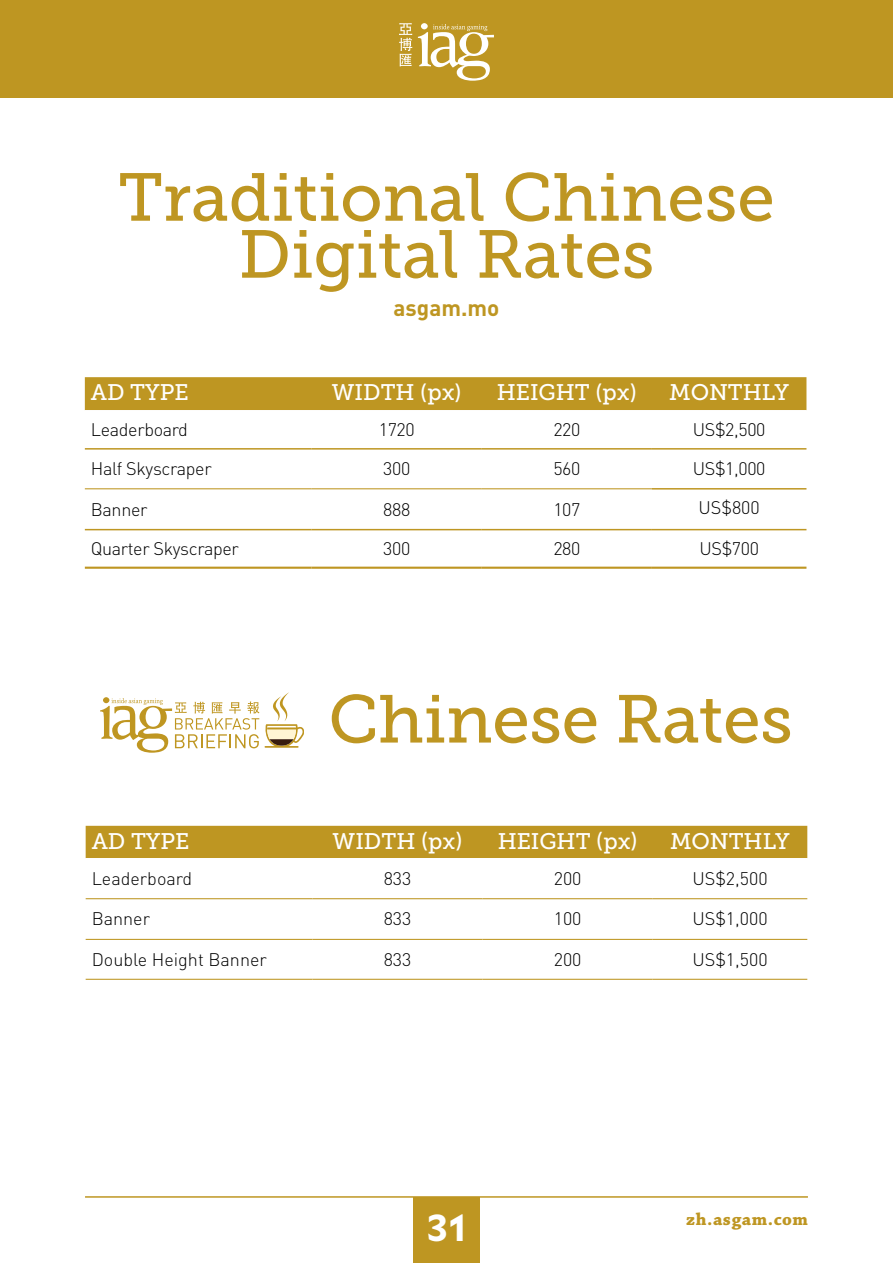
<style>
.page{position:relative;width:893px;height:1263px;background:#fff}
.page>*{position:absolute;margin:0;border:0;box-sizing:border-box;transform-origin:0 0}
.t1{font:67.5px/57px "Museo Slab 500";letter-spacing:-.005em;color:#be9622;text-align:center}
.t2{font:700 37.5px "Mallory";color:#fff}
.t3{font:22.5px "Museo Slab 500";color:#fff}
.t4{font:700 22.5px "DIN";color:#be9622}
.t5{font:300 18px "DIN";letter-spacing:-.02em;color:#000}
.t6{font:300 18px "DIN";color:#000}
.t7{font:700 18px "Chaparral Pro";letter-spacing:.03em;color:#be9622}
</style>
<div class="page">
<div style="left:0;top:0;width:893px;height:98px;background:#be9622"></div>
<svg style="left:418px;top:24px;width:76px;height:57px"></svg>
<svg style="left:399px;top:23px;width:13px;height:43px"></svg>
<div style="left:413px;top:1197px;width:66px;height:66px;background:#be9622"></div>
<hr style="left:85px;top:1196px;width:723px;height:2px;background:#be9622">
<div style="left:86px;top:826px;width:721px;height:32px;background:#be9622"></div>
<svg style="left:86px;top:899px;width:721px;height:80px"></svg>
<hr style="left:86px;top:898px;width:226px;height:1px;background:#be9622">
<hr style="left:312px;top:898px;width:171px;height:1px;background:#be9622">
<hr style="left:483px;top:898px;width:170px;height:1px;background:#be9622">
<hr style="left:653px;top:898px;width:154px;height:1px;background:#be9622">
<hr style="left:86px;top:939px;width:226px;height:1px;background:#be9622">
<hr style="left:312px;top:939px;width:171px;height:1px;background:#be9622">
<hr style="left:483px;top:939px;width:170px;height:1px;background:#be9622">
<hr style="left:653px;top:939px;width:154px;height:1px;background:#be9622">
<hr style="left:86px;top:979px;width:226px;height:1px;background:#be9622">
<hr style="left:312px;top:979px;width:171px;height:1px;background:#be9622">
<hr style="left:483px;top:979px;width:170px;height:1px;background:#be9622">
<hr style="left:653px;top:979px;width:154px;height:1px;background:#be9622">
<svg style="left:265px;top:692px;width:38px;height:56px"></svg>
<svg style="left:100px;top:697px;width:159px;height:56px"></svg>
<div style="left:85px;top:377px;width:721px;height:33px;background:#be9622"></div>
<svg style="left:85px;top:489px;width:721px;height:78px"></svg>
<hr style="left:652px;top:529px;width:154px;height:1px;background:#be9622">
<hr style="left:652px;top:488px;width:154px;height:2px;background:#be9622">
<hr style="left:85px;top:448px;width:227px;height:2px;background:#be9622">
<hr style="left:312px;top:448px;width:170px;height:2px;background:#be9622">
<hr style="left:482px;top:448px;width:170px;height:2px;background:#be9622">
<hr style="left:652px;top:448px;width:154px;height:2px;background:#be9622">
<hr style="left:85px;top:529px;width:227px;height:1px;background:#be9622">
<hr style="left:312px;top:529px;width:170px;height:1px;background:#be9622">
<hr style="left:482px;top:529px;width:170px;height:1px;background:#be9622">
<hr style="left:85px;top:488px;width:227px;height:1px;background:#be9622">
<hr style="left:312px;top:488px;width:170px;height:1px;background:#be9622">
<hr style="left:482px;top:488px;width:170px;height:1px;background:#be9622">
<hr style="left:85px;top:567px;width:227px;height:2px;background:#be9622">
<hr style="left:312px;top:567px;width:170px;height:2px;background:#be9622">
<hr style="left:482px;top:567px;width:170px;height:2px;background:#be9622">
<hr style="left:652px;top:567px;width:154px;height:2px;background:#be9622">
<h1 class="t1" style="left:118px;top:169px;width:658px">Traditional Chinese<br>Digital Rates</h1>
<p class="t4" style="left:394px;top:293px;width:107px">asgam.mo</p>
<p class="t3" style="left:91px;top:380px;width:99px">AD TYPE</p>
<p class="t3" style="left:332px;top:380px;width:131px">WIDTH (px)</p>
<p class="t3" style="left:497px;top:380px;width:141px">HEIGHT (px)</p>
<p class="t3" style="left:669px;top:380px;width:121px">MONTHLY</p>
<p class="t5" style="left:91px;top:418px;width:99px">Leaderboard</p>
<p class="t5" style="left:379px;top:418px;width:37px">1720</p>
<p class="t5" style="left:553px;top:418px;width:29px">220</p>
<p class="t5" style="left:693px;top:418px;width:74px">US$2,500</p>
<p class="t5" style="left:91px;top:458px;width:122px">Half Skyscraper</p>
<p class="t5" style="left:383px;top:458px;width:29px">300</p>
<p class="t5" style="left:553px;top:458px;width:29px">560</p>
<p class="t5" style="left:693px;top:458px;width:74px">US$1,000</p>
<p class="t5" style="left:91px;top:498px;width:58px">Banner</p>
<p class="t5" style="left:383px;top:498px;width:29px">888</p>
<p class="t5" style="left:553px;top:498px;width:29px">107</p>
<p class="t5" style="left:698px;top:497px;width:63px">US$800</p>
<p class="t5" style="left:91px;top:537px;width:150px">Quarter Skyscraper</p>
<p class="t5" style="left:383px;top:537px;width:29px">300</p>
<p class="t5" style="left:553px;top:537px;width:29px">280</p>
<p class="t5" style="left:699px;top:537px;width:61px">US$700</p>
<h1 class="t1" style="left:328px;top:691px;width:466px">Chinese Rates</h1>
<p class="t3" style="left:92px;top:828px;width:99px">AD TYPE</p>
<p class="t3" style="left:333px;top:828px;width:131px">WIDTH (px)</p>
<p class="t3" style="left:498px;top:828px;width:141px">HEIGHT (px)</p>
<p class="t3" style="left:670px;top:828px;width:121px">MONTHLY</p>
<p class="t6" style="left:92px;top:867px;width:102px">Leaderboard</p>
<p class="t5" style="left:384px;top:867px;width:29px">833</p>
<p class="t5" style="left:554px;top:867px;width:29px">200</p>
<p class="t5" style="left:692px;top:867px;width:77px">US$2,500</p>
<p class="t5" style="left:92px;top:908px;width:60px">Banner</p>
<p class="t5" style="left:384px;top:908px;width:29px">833</p>
<p class="t5" style="left:554px;top:908px;width:29px">100</p>
<p class="t5" style="left:692px;top:908px;width:77px">US$1,000</p>
<p class="t6" style="left:92px;top:948px;width:177px">Double Height Banner</p>
<p class="t5" style="left:384px;top:948px;width:29px">833</p>
<p class="t5" style="left:554px;top:948px;width:29px">200</p>
<p class="t5" style="left:692px;top:948px;width:77px">US$1,500</p>
<h2 class="t2" style="left:427px;top:1200px;width:41px">31</h2>
<p class="t7" style="left:686px;top:1208px;width:123px">zh.asgam.com</p>
</div>
